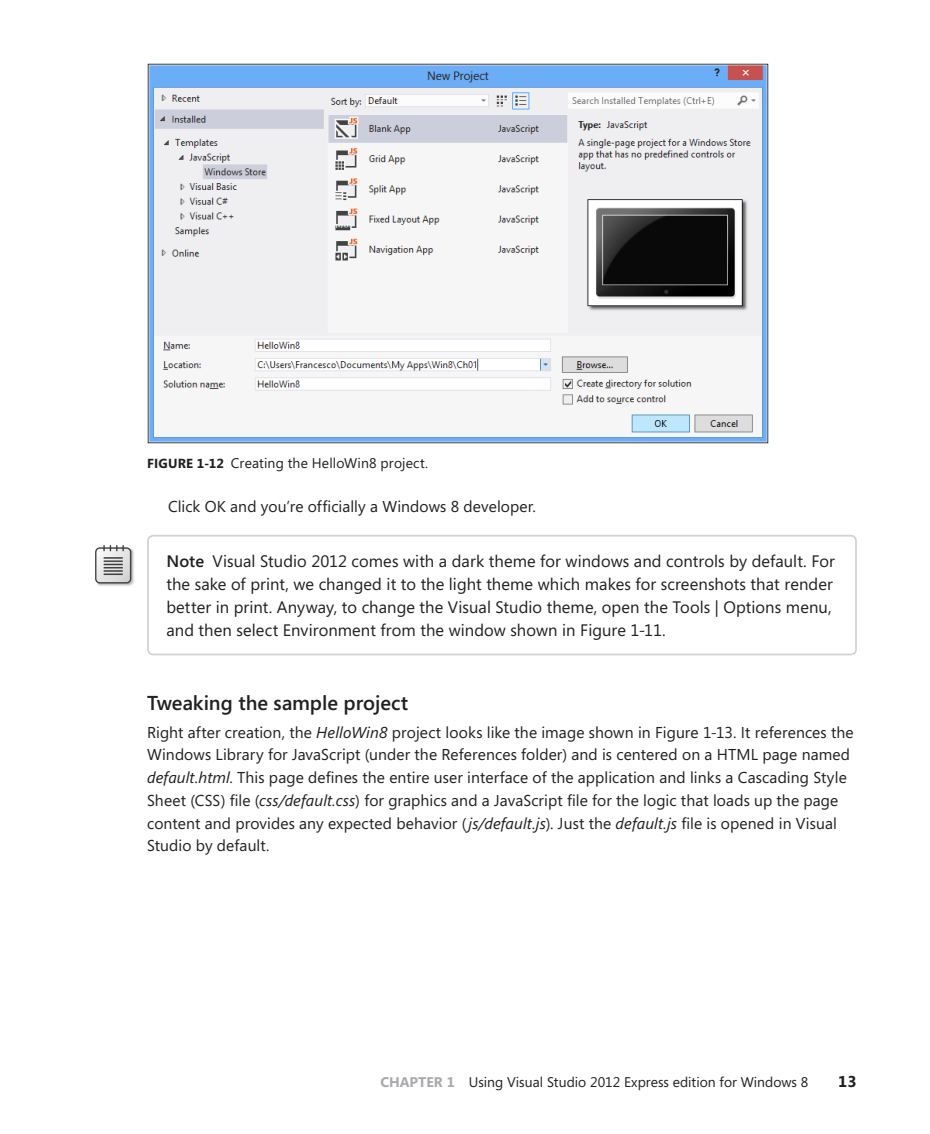
<style>
.page{position:relative;width:930px;height:1134px;background:#fff}
.page>*{position:absolute;margin:0;border:0;box-sizing:border-box;transform-origin:0 0}
.Heading_3_h3{font:600 20.12px "Segoe";color:#231f20}
.t1{font:16.62px/23.3px "Segoe";letter-spacing:.005em;color:#231f20}
.Normal__unindented{font:15.75px/22.8px "Segoe";letter-spacing:.005em;color:#231f20}
.t2{font:700 15.75px "Segoe";color:#231f20}
.Num-Caption{font:14px "Segoe";color:#231f20}
.t3{font:700 14px "Segoe";color:#a8a9ad}
.s1{font-weight:700;font-size:13.12px}
.s2{font-weight:600}
.s3{font-style:italic}
.s4{font-weight:700;color:#a8a9ad}
</style>
<div class="page">
<img style="left:147px;top:63px;width:621px;height:381px">
<div style="left:147px;top:535px;width:709px;height:120px;border:2px solid #d1d2d4;border-radius:5px"></div>
<img style="left:95px;top:545px;width:39px;height:41px">
<p class="Num-Caption" style="left:147px;top:454px;width:282px"><span class="s1">FIGURE 1-12</span> Creating the HelloWin8 project.</p>
<p class="Normal__unindented" style="left:168px;top:495px;width:369px">Click OK and you’re officially a Windows 8 developer.</p>
<p class="t1" style="left:166px;top:549px;width:670px"><span class="s2">Note</span> Visual Studio 2012 comes with a dark theme for windows and controls by default. For the sake of print, we changed it to the light theme which makes for screenshots that render better in print. Anyway, to change the Visual Studio theme, open the Tools | Options menu, and then select Environment from the window shown in Figure 1-11.</p>
<p class="Heading_3_h3" style="left:147px;top:689px;width:262px">Tweaking the sample project</p>
<p class="Normal__unindented" style="left:147px;top:720px;width:707px">Right after creation, the <span class="s3">HelloWin8</span> project looks like the image shown in Figure 1-13. It references the Windows Library for JavaScript (under the References folder) and is centered on a HTML page named <span class="s3">default.html</span>. This page defines the entire user interface of the application and links a Cascading Style Sheet (CSS) file (<span class="s3">css/default.css</span>) for graphics and a JavaScript file for the logic that loads up the page content and provides any expected behavior (<span class="s3">js/default.js</span>). Just the <span class="s3">default.js</span> file is opened in Visual Studio by default.</p>
<p class="t3" style="left:380px;top:1072px;width:19px">CHAPTER</p>
<p class="Num-Caption" style="left:446px;top:1073px;width:363px"><span class="s4">1</span> Using Visual Studio 2012 Express edition for Windows 8</p>
<p class="t2" style="left:838px;top:1071px;width:20px">13</p>
</div>
